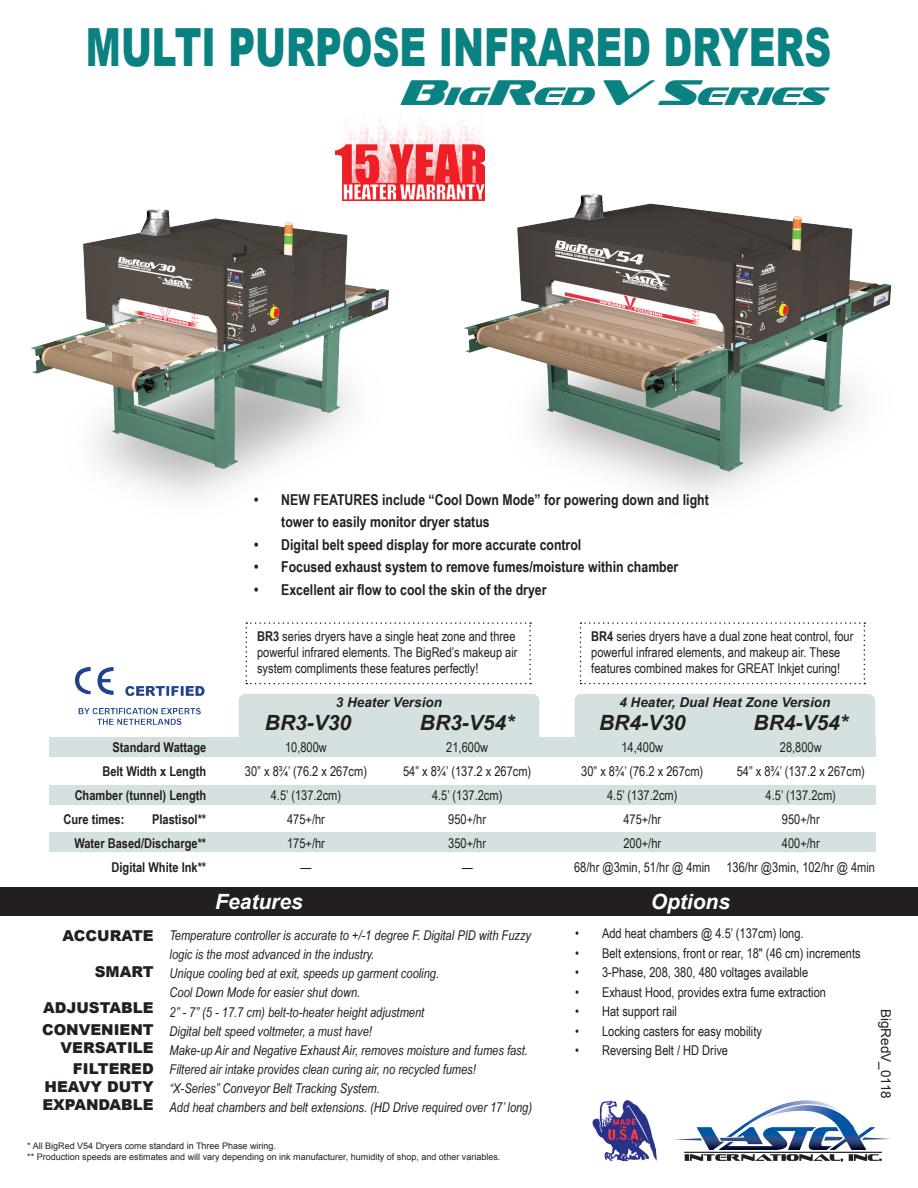
<style>
.page{position:relative;width:918px;height:1188px;background:#fff}
.page>*{position:absolute;margin:0;border:0;box-sizing:border-box;transform-origin:0 0}
.t1{font:900 52.65px "Arial";color:#0a8281;scale:.71 1}
.t2{font:italic 25.5px "Sofachrome Rg";color:#0a8281}
.t3{font:italic 700 21px "Arial";color:#231f20}
.t4{font:italic 700 21px "Arial";color:#fff}
.t5{font:700 15px/22.5px "Arial Narrow";color:#231f20}
.t6{font:900 15px/21.6px "Arial";color:#231f20}
.t7{font:13.5px/24px "Arial Narrow";color:#231f20;text-align:center}
.t8{font:italic 13.5px/19.2px "Arial Narrow";color:#231f20}
.t9{font:700 13.5px/24px "Arial Narrow";color:#231f20;text-align:right}
.t10{font:italic 700 13.5px "Arial";color:#231f20}
.t11{font:13.5px "Arial";color:#231f20}
.t12{font:9px/10.8px "Arial";color:#231f20}
.s1{font-size:36px}
.s2{font-weight:700}
</style>
<div class="page">
<div style="left:0;top:887px;width:918px;height:28px;background:#231f20"></div>
<img style="left:336px;top:119px;width:148px;height:43px">
<div style="left:49px;top:738px;width:826px;height:19px;background:#d5e1e1"></div>
<div style="left:49px;top:833px;width:826px;height:19px;background:#d5e1e1"></div>
<div style="left:49px;top:785px;width:826px;height:20px;background:#d5e1e1"></div>
<div style="left:239px;top:694px;width:300px;height:44px;background:#d5e1e1"></div>
<div style="left:574px;top:694px;width:301px;height:44px;background:#d5e1e1"></div>
<svg style="left:246px;top:622px;width:285px;height:62px"></svg>
<svg style="left:675px;top:1100px;width:215px;height:62px"></svg>
<img style="left:593px;top:1101px;width:63px;height:61px">
<svg style="left:580px;top:622px;width:285px;height:62px"></svg>
<img style="left:75px;top:667px;width:129px;height:58px">
<img style="left:31px;top:162px;width:403px;height:335px">
<img style="left:434px;top:150px;width:458px;height:344px">
<h1 class="t1" style="left:86px;top:9px;width:1051px">MULTI PURPOSE INFRARED DRYERS</h1>
<h2 class="t2" style="left:399px;top:79px;width:426px"><span class="s1">B</span>IG<span class="s1">R</span>ED<span class="s1">V S</span>ERIES</h2>
<p class="t5" style="left:281px;top:488px;width:429px;text-indent:-27px">• NEW FEATURES include “Cool Down Mode” for powering down and light tower to easily monitor dryer status</p>
<p class="t5" style="left:254px;top:533px;width:329px">• Digital belt speed display for more accurate control</p>
<p class="t5" style="left:254px;top:555px;width:426px">• Focused exhaust system to remove fumes/moisture within chamber</p>
<p class="t5" style="left:254px;top:578px;width:294px">• Excellent air flow to cool the skin of the dryer</p>
<p class="t7" style="left:257px;top:628px;width:262px;line-height:16.2px;text-align:left"><span class="s2">BR3</span> series dryers have a single heat zone and three powerful infrared elements. The BigRed’s makeup air system compliments these features perfectly!</p>
<p class="t7" style="left:591px;top:628px;width:264px;line-height:16.2px;text-align:left"><span class="s2">BR4</span> series dryers have a dual zone heat control, four powerful infrared elements, and makeup air. These features combined makes for GREAT Inkjet curing!</p>
<p class="t9" style="left:113px;top:734px;width:95px">Standard Wattage</p>
<p class="t9" style="left:102px;top:758px;width:105px">Belt Width x Length</p>
<p class="t9" style="left:75px;top:782px;width:133px">Chamber (tunnel) Length</p>
<p class="t9" style="left:64px;top:806px;width:62px">Cure times:</p>
<p class="t9" style="left:74px;top:806px;width:133px">Plastisol**<br>Water Based/Discharge**<br>Digital White Ink**</p>
<p class="t10" style="left:336px;top:694px;width:108px">3 Heater Version</p>
<p class="t10" style="left:619px;top:694px;width:213px">4 Heater, Dual Heat Zone Version</p>
<h3 class="t3" style="left:265px;top:709px;width:88px">BR3-V30</h3>
<h3 class="t3" style="left:420px;top:709px;width:96px">BR3-V54*</h3>
<h3 class="t3" style="left:599px;top:709px;width:88px">BR4-V30</h3>
<h3 class="t3" style="left:754px;top:709px;width:96px">BR4-V54*</h3>
<p class="t7" style="left:245px;top:735px;width:124px">10,800w<br>30” x 8¾’ (76.2 x 267cm)<br>4.5’ (137.2cm)<br>475+/hr<br>175+/hr<br>—</p>
<p class="t7" style="left:403px;top:735px;width:130px">21,600w<br>54” x 8¾’ (137.2 x 267cm)<br>4.5’ (137.2cm)<br>950+/hr<br>350+/hr<br>—</p>
<p class="t7" style="left:574px;top:735px;width:138px">14,400w<br>30” x 8¾’ (76.2 x 267cm)<br>4.5’ (137.2cm)<br>475+/hr<br>200+/hr<br>68/hr @3min, 51/hr @ 4min</p>
<p class="t7" style="left:726px;top:735px;width:150px">28,800w<br>54” x 8¾’ (137.2 x 267cm)<br>4.5’ (137.2cm)<br>950+/hr<br>400+/hr<br>136/hr @3min, 102/hr @ 4min</p>
<p class="t6" style="left:63px;top:925px;width:93px">ACCURATE</p>
<p class="t6" style="left:95px;top:961px;width:61px">SMART</p>
<p class="t6" style="left:42px;top:997px;width:113px">ADJUSTABLE<br>CONVENIENT</p>
<p class="t6" style="left:61px;top:1036px;width:95px;text-align:right">VERSATILE<br>FILTERED</p>
<p class="t6" style="left:42px;top:1078px;width:113px;line-height:18px">HEAVY DUTY<br>EXPANDABLE</p>
<h3 class="t4" style="left:215px;top:887px;width:89px">Features</h3>
<h3 class="t4" style="left:651px;top:887px;width:81px">Options</h3>
<p class="t8" style="left:170px;top:925px;width:364px">Temperature controller is accurate to +/-1 degree F. Digital PID with Fuzzy logic is the most advanced in the industry.<br>Unique cooling bed at exit, speeds up garment cooling.<br>Cool Down Mode for easier shut down.<br>2” - 7” (5 - 17.7 cm) belt-to-heater height adjustment<br>Digital belt speed voltmeter, a must have!<br>Make-up Air and Negative Exhaust Air, removes moisture and fumes fast.<br>Filtered air intake provides clean curing air, no recycled fumes!<br>“X-Series” Conveyor Belt Tracking System.<br>Add heat chambers and belt extensions. (HD Drive required over 17’ long)</p>
<p class="t7" style="left:575px;top:921px;width:230px">• Add heat chambers @ 4.5’ (137cm) long.</p>
<p class="t7" style="left:575px;top:940px;width:287px">• Belt extensions, front or rear, 18" (46 cm) increments</p>
<p class="t7" style="left:575px;top:960px;width:235px">• 3-Phase, 208, 380, 480 voltages available</p>
<p class="t7" style="left:575px;top:979px;width:252px">• Exhaust Hood, provides extra fume extraction</p>
<p class="t7" style="left:575px;top:999px;width:104px">• Hat support rail</p>
<p class="t7" style="left:575px;top:1018px;width:188px">• Locking casters for easy mobility</p>
<p class="t7" style="left:575px;top:1038px;width:155px">• Reversing Belt / HD Drive</p>
<p class="t12" style="left:27px;top:1141px;width:475px">* All BigRed V54 Dryers come standard in Three Phase wiring.<br>** Production speeds are estimates and will vary depending on ink manufacturer, humidity of shop, and other variables.</p>
<p class="t11" style="left:895px;top:1009px;width:91px;rotate:90deg">BigRedV_0118</p>
</div>
